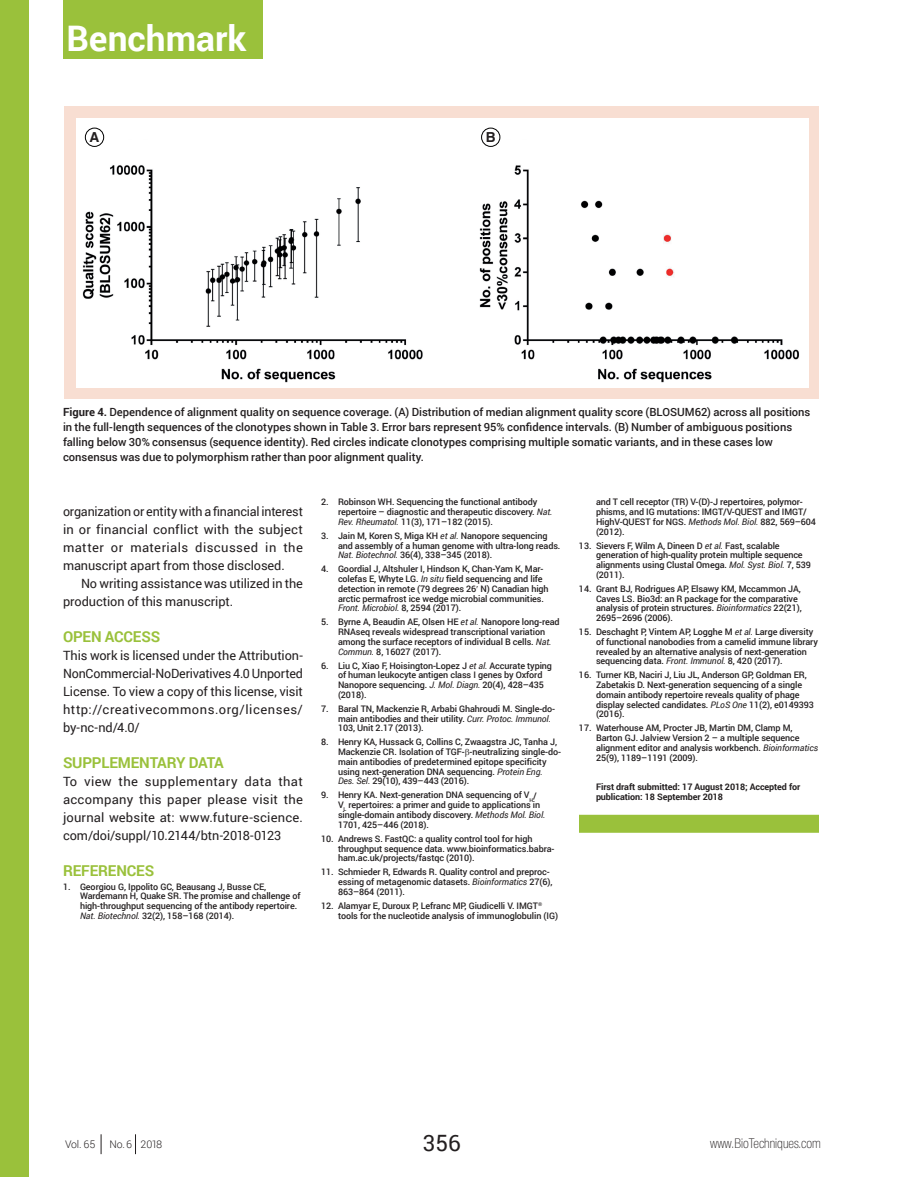
<style>
.page{position:relative;width:900px;height:1177px;background:#fff}
.page>*{position:absolute;margin:0;border:0;box-sizing:border-box;transform-origin:0 0}
.t1{font:700 35.25px "Roboto";color:#fff}
.t2{font:22.5px "Roboto";color:#231f20}
.t3{font:700 15px "Roboto";letter-spacing:-.01em;color:#9ac13b}
.t4{font:700 13.8px "Helvetica LT Std";color:#231f20}
.t5{font:100 condensed 13.5px "Helvetica Neue LT Std";color:#231f20}
.t6{font:12.75px/18px "Roboto";letter-spacing:-.005em;color:#231f20;text-align:justify}
.t7{font:500 11.25px/15px "Roboto";color:#231f20}
.t8{font:300 10.5px "Roboto";letter-spacing:-.01em;color:#231f20}
.t9{font:500 9px/9.8px "Roboto";letter-spacing:-.01em;color:#231f20}
.t10{font:700 9px/9.8px "Roboto";letter-spacing:-.01em;color:#231f20}
.s1{font-weight:700}
.s2{font-weight:400;font-style:italic}
.s3{color:#fff}
</style>
<div class="page">
<div style="left:0;top:0;width:28px;height:1177px;background:#9ac13b"></div>
<svg style="left:135px;top:1134px;width:1px;height:20px"></svg>
<svg style="left:101px;top:1134px;width:1px;height:20px"></svg>
<div style="left:579px;top:815px;width:240px;height:18px;background:#9ac13b"></div>
<img style="left:82px;top:138px;width:717px;height:245px">
<div style="left:64px;top:388px;width:755px;height:10px;background:#f8ded2"></div>
<div style="left:809px;top:106px;width:10px;height:292px;background:#f8ded2"></div>
<div style="left:64px;top:106px;width:12px;height:292px;background:#f8ded2"></div>
<div style="left:85px;top:128px;width:19px;height:18px;background:#fff;border-radius:50%"></div>
<div style="left:85px;top:128px;width:19px;height:19px;border:1px solid #000;border-radius:50%"></div>
<div style="left:482px;top:128px;width:18px;height:18px;background:#fff;border-radius:50%"></div>
<div style="left:481px;top:128px;width:19px;height:19px;border:1px solid #000;border-radius:50%"></div>
<div style="left:64px;top:106px;width:755px;height:11px;background:#f8ded2"></div>
<div style="left:63px;top:0;width:199px;height:58px;background:#9ac13b"></div>
<h1 class="t1" style="left:67px;top:14px;width:181px">Benchmark</h1>
<h1 class="t1" style="left:66px;top:14px;width:126px">R ports</h1>
<h3 class="t4" style="left:90px;top:128px;width:11px">A</h3>
<h3 class="t4" style="left:486px;top:129px;width:11px">B</h3>
<p class="t7" style="left:63px;top:404px;width:749px"><span class="s1">Figure 4.</span> Dependence of alignment quality on sequence coverage. (A) Distribution of median alignment quality score (BLOSUM62) across all positions in the full-length sequences of the clonotypes shown in Table 3. Error bars represent 95% confidence intervals. (B) Number of ambiguous positions falling below 30% consensus (sequence identity). Red circles indicate clonotypes comprising multiple somatic variants, and in these cases low consensus was due to polymorphism rather than poor alignment quality.</p>
<h3 class="t6" style="left:63px;top:501px;width:242px">organization or entity with a financial interest in or financial conflict with the subject matter or materials discussed in the manuscript apart from those disclosed.</h3>
<h3 class="t6" style="left:63px;top:574px;width:241px;text-indent:18px">No writing assistance was utilized in the production of this manuscript.</h3>
<h3 class="t3" style="left:63px;top:626px;width:99px">OPEN ACCESS</h3>
<h3 class="t6" style="left:63px;top:645px;width:242px">This work is licensed under the Attribution-NonCommercial-NoDerivatives 4.0 Unported License. To view a copy of this license, visit http://creativecommons.org/licenses/ by-nc-nd/4.0/</h3>
<h3 class="t3" style="left:63px;top:752px;width:162px">SUPPLEMENTARY DATA</h3>
<h3 class="t6" style="left:63px;top:771px;width:242px">To view the supplementary data that accompany this paper please visit the journal website at: www.future-science. com/doi/suppl/10.2144/btn-2018-0123</h3>
<h3 class="t3" style="left:63px;top:860px;width:93px">REFERENCES</h3>
<p class="t9" style="left:80px;top:881px;width:222px;text-indent:-17px">1. Georgiou G, Ippolito GC, Beausang J, Busse CE, Wardemann H, Quake SR. The promise and challenge of high-throughput sequencing of the antibody repertoire.<br><span class="s2">Nat. Biotechnol.</span> 32(2), 158–168 (2014).</p>
<p class="t9" style="left:338px;top:497px;width:216px;text-indent:-17px">2. Robinson WH. Sequencing the functional antibody repertoire – diagnostic and therapeutic discovery. <span class="s2">Nat.<br>Rev. Rheumatol.</span> 11(3), 171–182 (2015).</p>
<p class="t9" style="left:338px;top:530px;width:224px;text-indent:-17px">3. Jain M, Koren S, Miga KH <span class="s2">et al.</span> Nanopore sequencing and assembly of a human genome with ultra-long reads.<br><span class="s2">Nat. Biotechnol.</span> 36(4), 338–345 (2018).</p>
<p class="t9" style="left:338px;top:564px;width:212px;text-indent:-17px">4. Goordial J, Altshuler I, Hindson K, Chan-Yam K, Mar&shy;colefas E, Whyte LG. <span class="s2">In situ</span> field sequencing and life detection in remote (79 degrees 26 N) Canadian high arctic permafrost ice wedge microbial communities.<br><span class="s2">Front. Microbiol.</span> 8, 2594 (2017).</p>
<p class="t9" style="left:338px;top:617px;width:223px;text-indent:-17px">5. Byrne A, Beaudin AE, Olsen HE <span class="s2">et al.</span> Nanopore long-read RNAseq reveals widespread transcriptional variation among the surface receptors of individual B cells. <span class="s2">Nat.<br>Commun.</span> 8, 16027 (2017).</p>
<p class="t9" style="left:338px;top:660px;width:216px;text-indent:-17px">6. Liu C, Xiao F, Hoisington-Lopez J <span class="s2">et al.</span> Accurate typing of human leukocyte antigen class I genes by Oxford Nanopore sequencing. <span class="s2">J. Mol. Diagn.</span> 20(4), 428–435 (2018).</p>
<p class="t9" style="left:338px;top:703px;width:219px;text-indent:-17px">7. Baral TN, Mackenzie R, Arbabi Ghahroudi M. Single-do&shy;main antibodies and their utility. <span class="s2">Curr. Protoc. Immunol.<br></span>103, Unit 2.17 (2013).</p>
<p class="t9" style="left:338px;top:737px;width:224px;text-indent:-17px">8. Henry KA, Hussack G, Collins C, Zwaagstra JC, Tanha J, Mackenzie CR. Isolation of TGF- -neutralizing single-do&shy;main antibodies of predetermined epitope specificity using next-generation DNA sequencing. <span class="s2">Protein Eng.<br>Des. Sel.</span> 29(10), 439–443 (2016).</p>
<p class="t9" style="left:338px;top:790px;width:209px;text-indent:-17px">9. Henry KA. Next-generation DNA sequencing of V<sub>H</sub>/ V<sub>L</sub> repertoires: a primer and guide to applications in single-domain antibody discovery. <span class="s2">Methods Mol. Biol.<br></span>1701, 425–446 (2018).</p>
<p class="t9" style="left:338px;top:833px;width:218px;text-indent:-17px">10. Andrews S. FastQC: a quality control tool for high throughput sequence data. www.bioinformatics.babra&shy;ham.ac.uk/projects/fastqc (2010).</p>
<p class="t9" style="left:338px;top:867px;width:216px;text-indent:-17px">11. Schmieder R, Edwards R. Quality control and preproc&shy;essing of metagenomic datasets. <span class="s2">Bioinformatics</span> 27(6),<br>863–864 (2011).</p>
<p class="t9" style="left:338px;top:900px;width:222px;text-indent:-17px">12. Alamyar E, Duroux P, Lefranc MP, Giudicelli V. IMGT<sup>® </sup>tools for the nucleotide analysis of immunoglobulin (IG)</p>
<p class="t9" style="left:596px;top:497px;width:222px">and T cell receptor (TR) V-(D)-J repertoires, polymor&shy;phisms, and IG mutations: IMGT/V-QUEST and IMGT/ HighV-QUEST for NGS. <span class="s2">Methods Mol. Biol.</span> 882, 569–604 (2012).</p>
<p class="t9" style="left:596px;top:540px;width:217px;text-indent:-17px">13. Sievers F, Wilm A, Dineen D <span class="s2">et al.</span> Fast, scalable generation of high-quality protein multiple sequence alignments using Clustal Omega. <span class="s2">Mol. Syst. Biol.</span> 7, 539 (2011).</p>
<p class="t9" style="left:596px;top:583px;width:207px;text-indent:-17px">14. Grant BJ, Rodrigues AP, Elsawy KM, Mccammon JA, Caves LS. Bio3d: an R package for the comparative analysis of protein structures. <span class="s2">Bioinformatics</span> 22(21), 2695–2696 (2006).</p>
<p class="t9" style="left:596px;top:627px;width:223px;text-indent:-17px">15. Deschaght P, Vintem AP, Logghe M <span class="s2">et al.</span> Large diversity of functional nanobodies from a camelid immune library revealed by an alternative analysis of next-generation sequencing data. <span class="s2">Front. Immunol.</span> 8, 420 (2017).</p>
<p class="t9" style="left:596px;top:670px;width:220px;text-indent:-17px">16. Turner KB, Naciri J, Liu JL, Anderson GP, Goldman ER, Zabetakis D. Next-generation sequencing of a single domain antibody repertoire reveals quality of phage display selected candidates. <span class="s2">PLoS One</span> 11(2), e0149393 (2016).</p>
<p class="t9" style="left:596px;top:723px;width:224px;text-indent:-17px">17. Waterhouse AM, Procter JB, Martin DM, Clamp M, Barton GJ. Jalview Version 2 – a multiple sequence alignment editor and analysis workbench. <span class="s2">Bioinformatics </span>25(9), 1189–1191 (2009).</p>
<p class="t10" style="left:596px;top:781px;width:206px">First draft submitted: 17 August 2018; Accepted for publication: 18 September 2018</p>
<p class="t8" style="left:65px;top:1137px;width:99px">Vol. 65 <span class="s3">| |</span>No. 6<span class="s3">| |</span>2018</p>
<h2 class="t2" style="left:423px;top:1127px;width:40px">356</h2>
<h3 class="t5" style="left:710px;top:1135px;width:112px">www.BioTechniques.com</h3>
</div>
